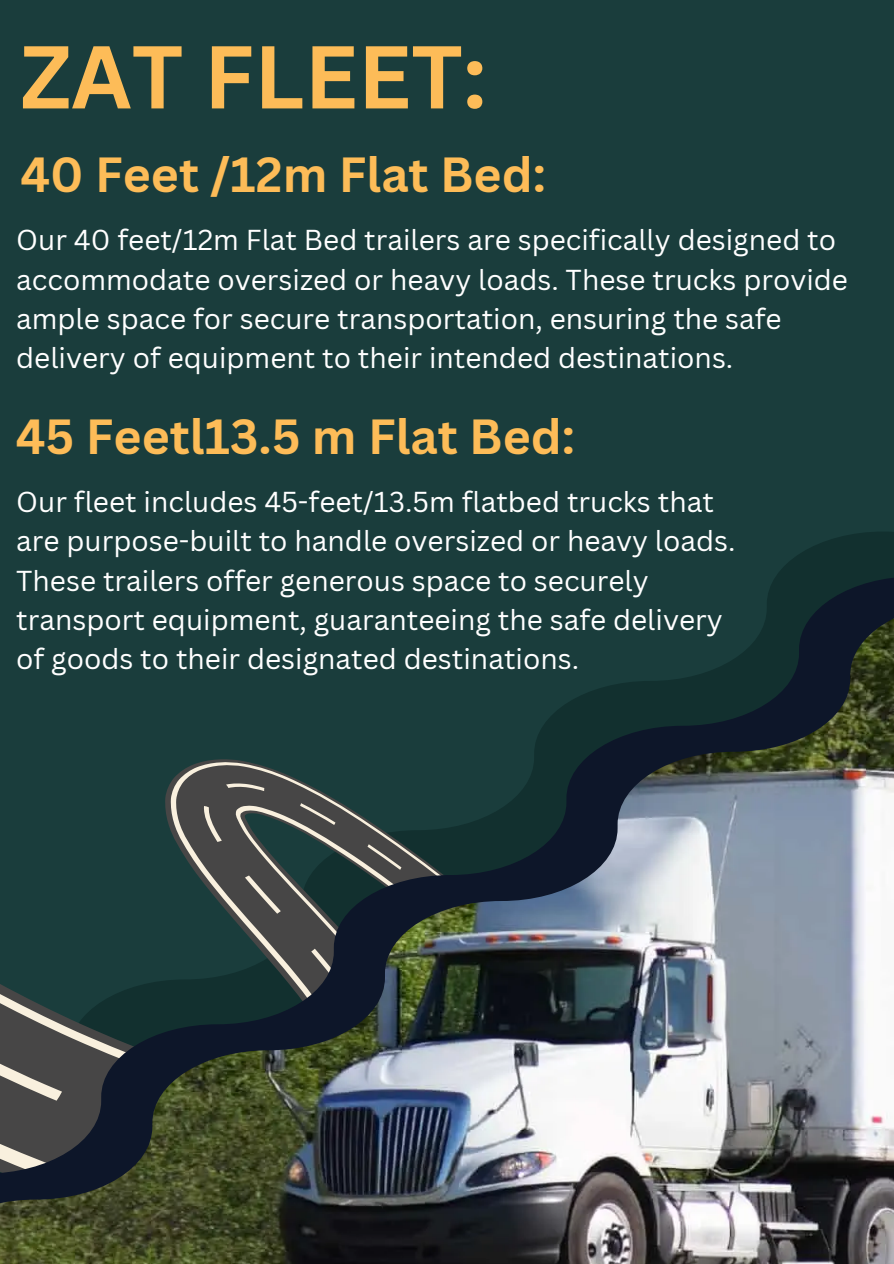
<style>
.page{position:relative;width:894px;height:1264px;background:#fff}
.page>*{position:absolute;margin:0;border:0;box-sizing:border-box;transform-origin:0 0}
.t1{font:700 87px "Canva Sans";color:#fdbc58}
.t2{font:700 48px "Canva Sans";color:#fdbc58}
.t3{font:28.05px/39.2px "Canva Sans";color:#fff}
</style>
<div class="page">
<div style="left:0;top:0;width:893px;height:1263px;background:#1a3d3c"></div>
<div style="left:0;top:531px;width:893px;height:732px;background:linear-gradient(to right,#1b3f3e,#173837)"></div>
<svg style="left:0;top:576px;width:893px;height:26px"></svg>
<img style="left:0;top:602px;width:893px;height:661px">
<h1 class="t1" style="left:20px;top:15px;width:467px">ZAT FLEET:</h1>
<h2 class="t2" style="left:20px;top:141px;width:527px">40 Feet /12m Flat Bed:</h2>
<p class="t3" style="left:16px;top:220px;width:833px">Our 40 feet/12m Flat Bed trailers are specifically designed to accommodate oversized or heavy loads. These trucks provide ample space for secure transportation, ensuring the safe delivery of equipment to their intended destinations.</p>
<h2 class="t2" style="left:16px;top:403px;width:560px">45 Feetl13.5 m Flat Bed:</h2>
<p class="t3" style="left:16px;top:481px;width:720px">Our fleet includes 45-feet/13.5m flatbed trucks that are purpose-built to handle oversized or heavy loads.<br>These trailers offer generous space to securely transport equipment, guaranteeing the safe delivery of goods to their designated destinations.</p>
</div>
